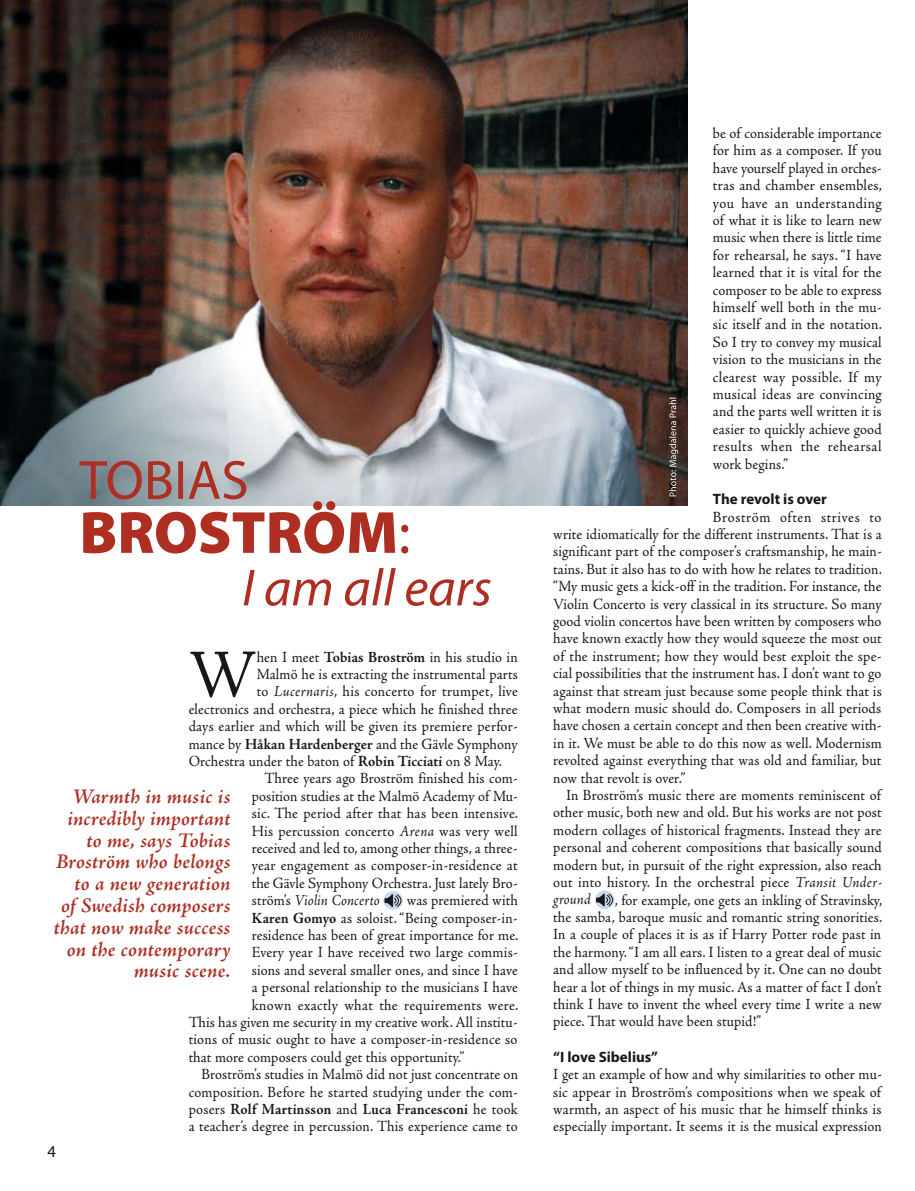
<style>
.page{position:relative;width:915px;height:1191px;background:#fff}
.page>*{position:absolute;margin:0;border:0;box-sizing:border-box;transform-origin:0 0}
.t1{font:68.85px "Adobe Jenson Pro";color:#1a171b;scale:.93 1}
.t2{font:italic 600 21px/21.8px "Adobe Jenson Pro";letter-spacing:.005em;color:#ae2e22;text-align:right}
.t3{font:16.5px "Myriad Pro";color:#1a171b}
.t4{font:15.6px/17.4px "Adobe Jenson Pro";letter-spacing:.01em;color:#1a171b;text-align:justify;scale:.93 1}
.t5{font:700 15.6px "Adobe Jenson Pro";letter-spacing:.015em;color:#1a171b;scale:.93 1}
.t6{font:italic 15.6px "Adobe Jenson Pro";letter-spacing:.005em;color:#1a171b;scale:.93 1}
.t7{font:700 15px "Myriad Pro";color:#1a171b}
.s1{font-weight:700}
.s2{font-style:italic}
.s3{font-style:normal}
.s4{font-weight:400}
</style>
<div class="page">
<svg style="left:383px;top:891px;width:20px;height:18px"></svg>
<svg style="left:384px;top:894px;width:17px;height:13px"></svg>
<svg style="left:594px;top:890px;width:20px;height:19px"></svg>
<svg style="left:595px;top:893px;width:18px;height:13px"></svg>
<img style="left:0;top:0;width:687px;height:505px">
<svg style="left:669px;top:398px;width:9px;height:98px"></svg>
<svg style="left:243px;top:568px;width:247px;height:38px"></svg>
<svg style="left:79px;top:461px;width:329px;height:92px"></svg>
<h1 class="t1" style="left:189px;top:636px;width:74px">W</h1>
<p class="t4" style="left:256px;top:648px;width:282px">hen I meet <span class="s1">Tobias Broström</span> in his studio in</p>
<p class="t4" style="left:256px;top:665px;width:282px">Malmö he is extracting the instrumental parts</p>
<p class="t4" style="left:256px;top:683px;width:282px">to <span class="s2">Lucernaris</span>, his concerto for trumpet, live</p>
<p class="t4" style="left:189px;top:700px;width:355px">electronics and orchestra, a piece which he finished three</p>
<p class="t4" style="left:189px;top:718px;width:355px">days earlier and which will be given its premiere perfor-</p>
<p class="t4" style="left:189px;top:735px;width:355px">mance by <span class="s1">Håkan Hardenberger</span> and the Gävle Symphony</p>
<p class="t4" style="left:189px;top:752px;width:338px">Orchestra under the baton of <span class="s1">Robin Ticciati</span> on 8 May.</p>
<p class="t4" style="left:264px;top:770px;width:274px">Three years ago Broström finished his com-</p>
<p class="t4" style="left:252px;top:787px;width:287px">position studies at the Malmö Academy of Mu-</p>
<p class="t4" style="left:252px;top:805px;width:288px">sic. The period after that has been intensive.</p>
<p class="t4" style="left:252px;top:822px;width:287px">His percussion concerto <span class="s2">Arena</span> was very well</p>
<p class="t4" style="left:252px;top:839px;width:287px">received and led to, among other things, a three-</p>
<p class="t4" style="left:252px;top:857px;width:287px">year engagement as composer-in-residence at</p>
<p class="t4" style="left:252px;top:874px;width:287px">the Gävle Symphony Orchestra. Just lately Bro-</p>
<p class="t6" style="left:252px;top:891px;width:139px"><span class="s3">ström’s</span> Violin Concerto</p>
<p class="t4" style="left:406px;top:892px;width:121px">was premiered with</p>
<p class="t4" style="left:252px;top:909px;width:287px"><span class="s1">Karen Gomyo</span> as soloist. “Being composer-in-</p>
<p class="t4" style="left:252px;top:926px;width:288px">residence has been of great importance for me.</p>
<p class="t4" style="left:252px;top:944px;width:287px">Every year I have received two large commis-</p>
<p class="t4" style="left:252px;top:961px;width:287px">sions and several smaller ones, and since I have</p>
<p class="t4" style="left:252px;top:979px;width:287px">a personal relationship to the musicians I have</p>
<p class="t4" style="left:252px;top:996px;width:288px">known exactly what the requirements were.</p>
<p class="t4" style="left:189px;top:1013px;width:355px">This has given me security in my creative work. All institu-</p>
<p class="t4" style="left:189px;top:1031px;width:355px">tions of music ought to have a composer-in-residence so</p>
<p class="t4" style="left:189px;top:1048px;width:298px">that more composers could get this opportunity.”</p>
<p class="t4" style="left:201px;top:1066px;width:342px">Broström’s studies in Malmö did not just concentrate on</p>
<p class="t4" style="left:189px;top:1083px;width:355px">composition. Before he started studying under the com-</p>
<p class="t5" style="left:189px;top:1100px;width:355px"><span class="s4">posers</span> Rolf Martinsson <span class="s4">and</span> Luca Francesconi <span class="s4">he took</span></p>
<p class="t4" style="left:189px;top:1118px;width:355px">a teacher’s degree in percussion. This experience came to</p>
<h2 class="t2" style="left:54px;top:787px;width:178px">Warmth in music is incredibly important to me, says Tobias<br>Broström who belongs to a new generation<br>of Swedish composers that now make success on the contemporary music scene.</h2>
<p class="t3" style="left:47px;top:1140px;width:10px">4</p>
<p class="t4" style="left:712px;top:125px;width:183px">be of considerable importance for him as a composer. If you have yourself played in orches&shy;tras and chamber ensembles, you have an understanding of what it is like to learn new music when there is little time for rehearsal, he says. “I have learned that it is vital for the composer to be able to express himself well both in the mu&shy;sic itself and in the notation.<br>So I try to convey my musical vision to the musicians in the clearest way possible. If my musical ideas are convincing and the parts well written it is easier to quickly achieve good results when the rehearsal work begins.”</p>
<p class="t7" style="left:712px;top:489px;width:115px">The revolt is over</p>
<p class="t4" style="left:553px;top:508px;width:355px;text-indent:160px">Broström often strives to write idiomatically for the different instruments. That is a significant part of the composer’s craftsmanship, he main&shy;tains. But it also has to do with how he relates to tradition. “My music gets a kick-off in the tradition. For instance, the Violin Concerto is very classical in its structure. So many good violin concertos have been written by composers who have known exactly how they would squeeze the most out of the instrument; how they would best exploit the spe&shy;cial possibilities that the instrument has. I don’t want to go against that stream just because some people think that is what modern music should do. Composers in all periods have chosen a certain concept and then been creative with&shy;in it. We must be able to do this now as well. Modernism revolted against everything that was old and familiar, but now that revolt is over.”</p>
<p class="t4" style="left:553px;top:786px;width:355px;text-indent:13px">In Broström’s music there are moments reminiscent of other music, both new and old. But his works are not post modern collages of historical fragments. Instead they are personal and coherent compositions that basically sound modern but, in pursuit of the right expression, also reach out into history. In the orchestral piece <span class="s2">Transit Under&shy;ground</span></p>
<p class="t4" style="left:553px;top:891px;width:355px;text-indent:61px">, for example, one gets an inkling of Stravinsky, the samba, baroque music and romantic string sonorities.<br>In a couple of places it is as if Harry Potter rode past in the harmony. “I am all ears. I listen to a great deal of music and allow myself to be influenced by it. One can no doubt hear a lot of things in my music. As a matter of fact I don’t think I have to invent the wheel every time I write a new piece. That would have been stupid!”</p>
<p class="t7" style="left:553px;top:1047px;width:106px">“I love Sibelius”</p>
<p class="t4" style="left:553px;top:1066px;width:355px">I get an example of how and why similarities to other mu&shy;sic appear in Broström’s compositions when we speak of warmth, an aspect of his music that he himself thinks is especially important. It seems it is the musical expression</p>
</div>
